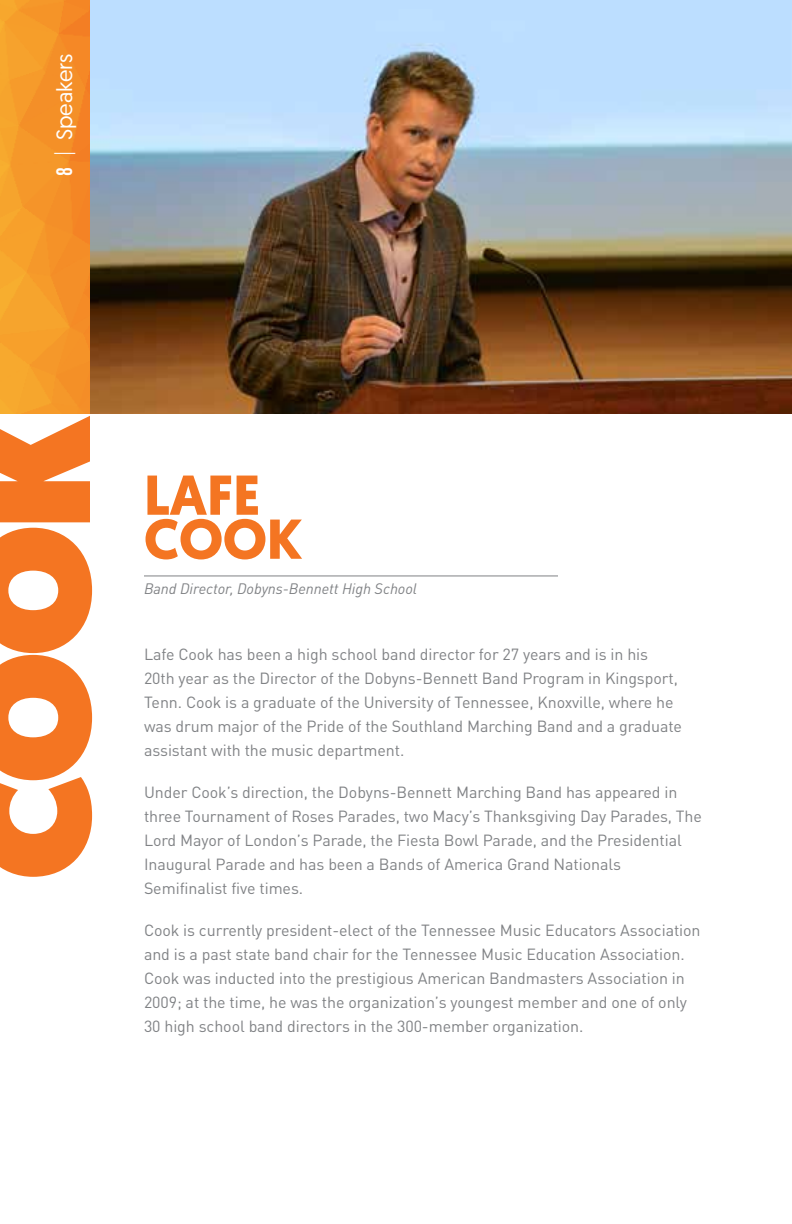
<style>
.page{position:relative;width:792px;height:1224px;background:#fff}
.page>*{position:absolute;margin:0;border:0;box-sizing:border-box;transform-origin:0 0}
.t1{font:900 162px "Geomanist";color:#f47522}
.t2{font:700 56px/44px "Geomanist";letter-spacing:-.005em;color:#f47522}
.t3{font:22px "Geomanist";letter-spacing:-.005em;color:#fff}
.t4{font:16px/24px "DIN Pro";letter-spacing:-.005em;color:#808285}
.t5{font:italic 15px "DIN Pro";letter-spacing:-.005em;color:#808285}
.s1{font-family:"DIN Pro";font-weight:700;font-stretch:condensed}
.s2{font-weight:300}
</style>
<div class="page">
<img style="left:90px;top:0;width:702px;height:414px">
<hr style="left:144px;top:576px;width:414px;height:1px;background:#808285">
<div style="left:0;top:0;width:90px;height:414px;background:linear-gradient(to right,#f7a92e,#f48726)"></div>
<h3 class="t3" style="left:50px;top:176px;width:123px;rotate:-90deg"><span class="s1">8</span> <span class="s2">|</span> Speakers</h3>
<h1 class="t1" style="left:-73px;top:878px;width:466px;rotate:-90deg">COOK</h1>
<h2 class="t2" style="left:144px;top:473px;width:160px">LAFE<br>COOK</h2>
<p class="t5" style="left:144px;top:577px;width:275px">Band Director, Dobyns-Bennett High School</p>
<p class="t4" style="left:144px;top:641px;width:540px">Lafe Cook has been a high school band director for 27 years and is in his 20th year as the Director of the Dobyns-Bennett Band Program in Kingsport, Tenn. Cook is a graduate of the University of Tennessee, Knoxville, where he was drum major of the Pride of the Southland Marching Band and a graduate assistant with the music department.</p>
<p class="t4" style="left:144px;top:779px;width:560px">Under Cook’s direction, the Dobyns-Bennett Marching Band has appeared in three Tournament of Roses Parades, two Macy’s Thanksgiving Day Parades, The Lord Mayor of London’s Parade, the Fiesta Bowl Parade, and the Presidential Inaugural Parade and has been a Bands of America Grand Nationals Semifinalist five times.</p>
<p class="t4" style="left:144px;top:917px;width:558px">Cook is currently president-elect of the Tennessee Music Educators Association and is a past state band chair for the Tennessee Music Education Association.<br>Cook was inducted into the prestigious American Bandmasters Association in 2009; at the time, he was the organization’s youngest member and one of only 30 high school band directors in the 300-member organization.</p>
</div>
